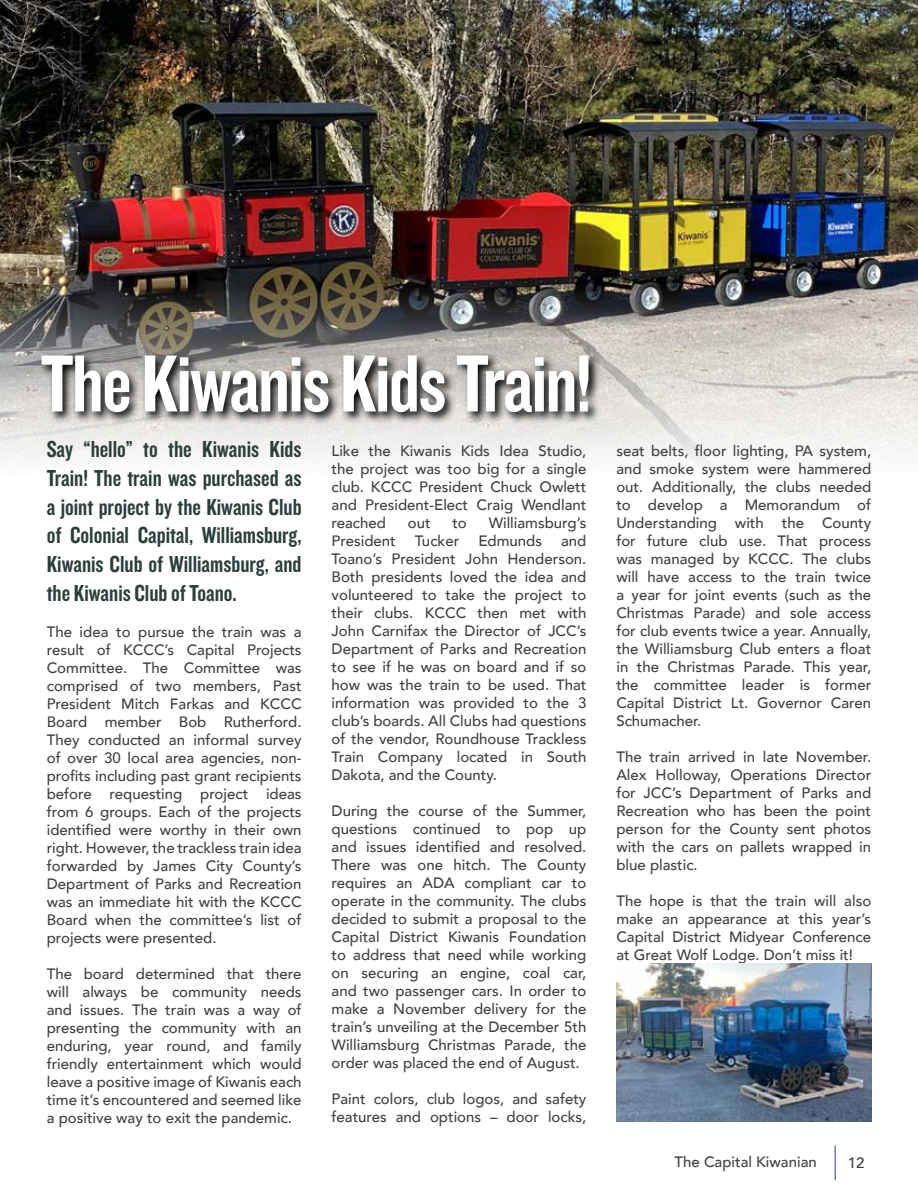
<style>
.page{position:relative;width:918px;height:1188px;background:#fff}
.page>*{position:absolute;margin:0;border:0;box-sizing:border-box;transform-origin:0 0}
.t1{font:84px "Knockout HTF49 Liteweight";letter-spacing:-.02em;color:#fff}
.t2{font:24px/28.8px "Knockout HTF49 Liteweight";color:#2a3f3c;text-align:justify}
.t3{font:500 15px/18px "Avenir";color:#414042;text-align:justify}
</style>
<div class="page">
<hr style="left:835px;top:1146px;width:1px;height:34px;background:#25408f">
<hr style="left:0;top:573px;width:1px;height:615px;background:#dadbdc">
<img style="left:0;top:0;width:918px;height:465px">
<svg style="left:38px;top:352px;width:564px;height:73px;background:#858381"></svg>
<img style="left:616px;top:963px;width:255px;height:159px">
<h1 class="t1" style="left:41px;top:341px;width:553px">The Kiwanis Kids Train!</h1>
<h2 class="t2" style="left:47px;top:435px;width:256px">Say “hello” to the Kiwanis Kids Train! The train was purchased as a joint project by the Kiwanis Club of Colonial Capital, Williamsburg, Kiwanis Club of Williamsburg, and the Kiwanis Club of Toano.</h2>
<p class="t3" style="left:47px;top:622px;width:256px">The idea to pursue the train was a result of KCCC’s Capital Projects Committee. The Committee was comprised of two members, Past President Mitch Farkas and KCCC Board member Bob Rutherford.<br>They conducted an informal survey of over 30 local area agencies, non&shy;profits including past grant recipients before requesting project ideas from 6 groups. Each of the projects identified were worthy in their own right. However, the trackless train idea forwarded by James City County’s Department of Parks and Recreation was an immediate hit with the KCCC Board when the committee’s list of projects were presented.</p>
<p class="t3" style="left:47px;top:964px;width:256px">The board determined that there will always be community needs and issues. The train was a way of presenting the community with an enduring, year round, and family friendly entertainment which would leave a positive image of Kiwanis each time it’s encountered and seemed like a positive way to exit the pandemic.</p>
<p class="t3" style="left:332px;top:441px;width:256px">Like the Kiwanis Kids Idea Studio, the project was too big for a single club. KCCC President Chuck Owlett and President-Elect Craig Wendlant reached</p>
<p class="t3" style="left:408px;top:513px;width:24px">out</p>
<p class="t3" style="left:452px;top:513px;width:16px">to</p>
<p class="t3" style="left:489px;top:513px;width:99px">Williamsburg’s</p>
<p class="t3" style="left:332px;top:531px;width:256px;text-indent:230px">and Toano’s President John Henderson.<br>Both presidents loved the idea and volunteered to take the project to their clubs. KCCC then met with John Carnifax the Director of JCC’s Department of Parks and Recreation to see if he was on board and if so how was the train to be used. That information was provided to the 3 club’s boards. All Clubs had questions of the vendor, Roundhouse Trackless Train Company located in South Dakota, and the County.</p>
<p class="t3" style="left:332px;top:801px;width:256px">During the course of the Summer, questions continued to pop up and issues identified and resolved.<br>There was one hitch. The County requires an ADA compliant car to operate in the community. The clubs decided to submit a proposal to the Capital District Kiwanis Foundation to address that need while working on securing an engine, coal car, and two passenger cars. In order to make a November delivery for the train’s unveiling at the December 5th Williamsburg Christmas Parade, the order was placed the end of August.</p>
<p class="t3" style="left:332px;top:1089px;width:256px">Paint colors, club logos, and safety features and options – door locks,</p>
<p class="t3" style="left:332px;top:531px;width:66px">President</p>
<p class="t3" style="left:415px;top:531px;width:46px">Tucker</p>
<p class="t3" style="left:478px;top:531px;width:65px">Edmunds</p>
<p class="t3" style="left:616px;top:441px;width:256px">seat belts, floor lighting, PA system, and smoke system were hammered out. Additionally, the clubs needed to develop a Memorandum of Understanding with the County for future club use. That process was managed by KCCC. The clubs will have access to the train twice a year for joint events (such as the Christmas Parade) and sole access for club events twice a year. Annually, the Williamsburg Club enters a float in the Christmas Parade. This year, the committee leader is former Capital District Lt. Governor Caren Schumacher.</p>
<p class="t3" style="left:616px;top:747px;width:256px">The train arrived in late November.<br>Alex Holloway, Operations Director for JCC’s Department of Parks and Recreation who has been the point person for the County sent photos with the cars on pallets wrapped in blue plastic.</p>
<p class="t3" style="left:616px;top:891px;width:256px">The hope is that the train will also make an appearance at this year’s Capital District Midyear Conference at Great Wolf Lodge. Don’t miss it!</p>
<p class="t3" style="left:675px;top:1152px;width:144px">The Capital Kiwanian</p>
<p class="t3" style="left:848px;top:1153px;width:18px">12</p>
</div>
